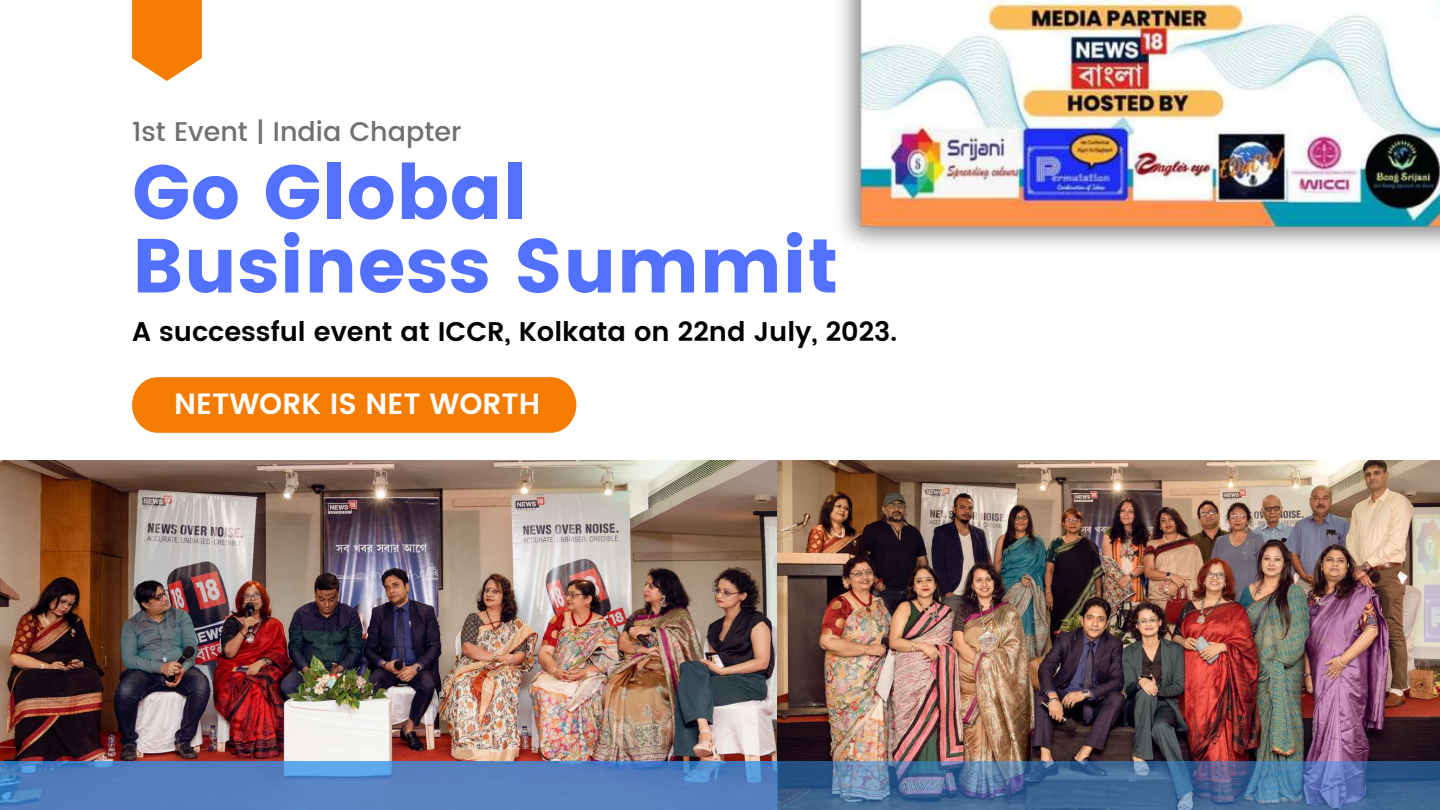
<style>
.page{position:relative;width:1440px;height:810px;background:#fff}
.page>*{position:absolute;margin:0;border:0;box-sizing:border-box;transform-origin:0 0}
.t1{font:76.4px/73.5px "Poppins";color:#5271ff}
.t2{font:600 29.3px "Poppins";color:#fff}
.t3{font:600 27px "Poppins";color:#000}
.t4{font:500 27px "Poppins";color:#726f6f}
</style>
<div class="page">
<svg style="left:132px;top:0;width:70px;height:81px;background:#f58e24"></svg>
<div style="left:132px;top:377px;width:444px;height:56px;background:#f47c00;border-radius:27px"></div>
<img style="left:0;top:461px;width:1440px;height:301px">
<svg style="left:777px;top:762px;width:663px;height:48px;background:#486c99"></svg>
<svg style="left:0;top:762px;width:777px;height:48px;background:#5581c1"></svg>
<img style="left:840px;top:0;width:600px;height:246px">
<p class="t4" style="left:132px;top:116px;width:331px">1st Event | India Chapter</p>
<h1 class="t1" style="left:132px;top:156px;width:708px">Go Global<br>Business Summit</h1>
<p class="t3" style="left:132px;top:316px;width:766px">A successful event at ICCR, Kolkata on 22nd July, 2023.</p>
<p class="t2" style="left:174px;top:387px;width:368px">NETWORK IS NET WORTH</p>
</div>
